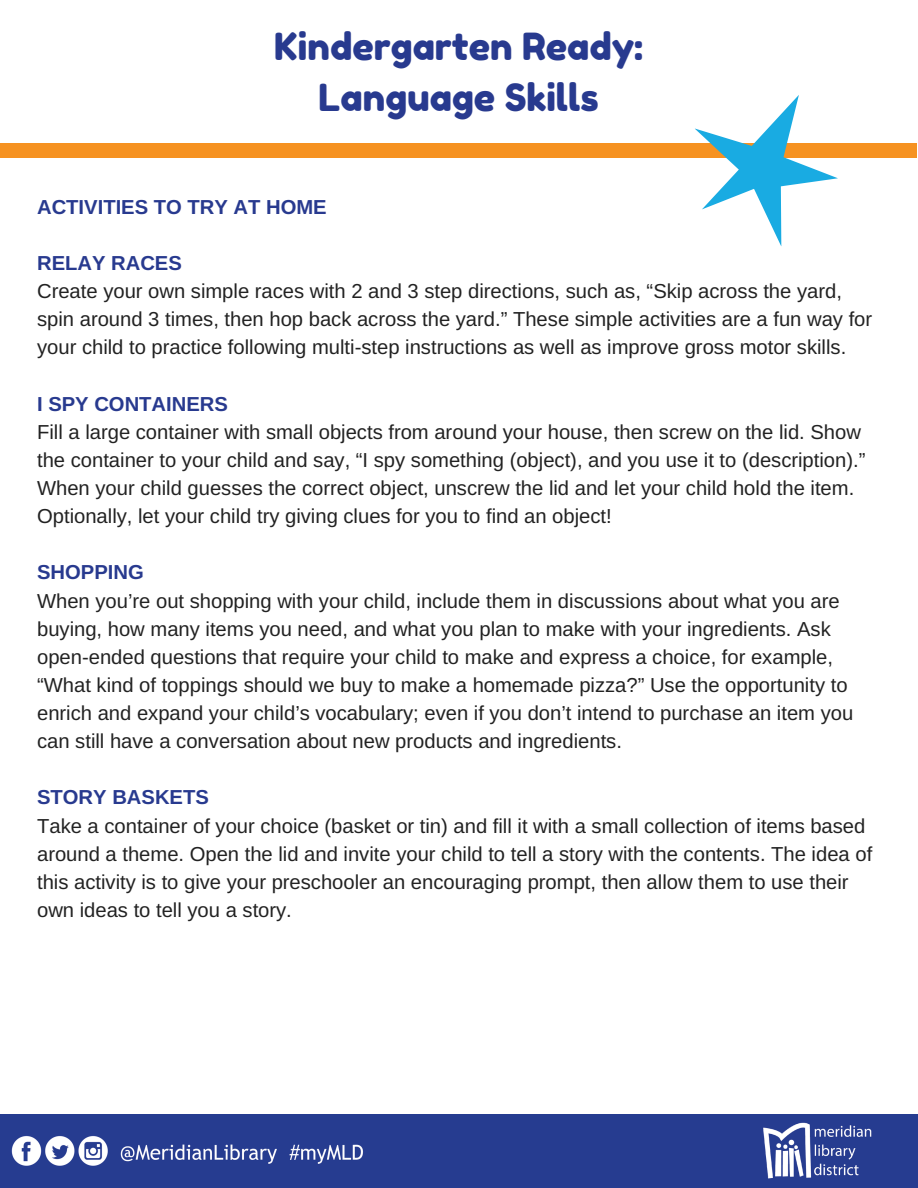
<style>
.page{position:relative;width:918px;height:1188px;background:#fff}
.page>*{position:absolute;margin:0;border:0;box-sizing:border-box;transform-origin:0 0}
.t1{font:37.35px/51.8px "Fredoka One";color:#283a8f;text-align:center}
.t2{font:20.25px/28.2px "Arimo";color:#222}
.t3{font:700 20.25px "Arimo";color:#283a8f}
</style>
<div class="page">
<img style="left:0;top:1115px;width:918px;height:73px">
<div style="left:0;top:143px;width:917px;height:14px;background:#f69221"></div>
<svg style="left:667px;top:95px;width:193px;height:151px"></svg>
<h1 class="t1" style="left:274px;top:20px;width:371px">Kindergarten Ready:<br>Language Skills</h1>
<p class="t3" style="left:37px;top:195px;width:291px">ACTIVITIES TO TRY AT HOME</p>
<p class="t3" style="left:37px;top:252px;width:146px">RELAY RACES</p>
<p class="t2" style="left:37px;top:277px;width:837px">Create your own simple races with 2 and 3 step directions, such as, “Skip across the yard, spin around 3 times, then hop back across the yard.” These simple activities are a fun way for your child to practice following multi-step instructions as well as improve gross motor skills.</p>
<p class="t3" style="left:37px;top:392px;width:192px">I SPY CONTAINERS</p>
<p class="t2" style="left:37px;top:418px;width:830px">Fill a large container with small objects from around your house, then screw on the lid. Show the container to your child and say, “I spy something (object), and you use it to (description).” When your child guesses the correct object, unscrew the lid and let your child hold the item.<br>Optionally, let your child try giving clues for you to find an object!</p>
<p class="t3" style="left:37px;top:561px;width:108px">SHOPPING</p>
<p class="t2" style="left:37px;top:586px;width:818px">When you’re out shopping with your child, include them in discussions about what you are buying, how many items you need, and what you plan to make with your ingredients. Ask open-ended questions that require your child to make and express a choice, for example, “What kind of toppings should we buy to make a homemade pizza?” Use the opportunity to enrich and expand your child’s vocabulary; even if you don’t intend to purchase an item you can still have a conversation about new products and ingredients.</p>
<p class="t3" style="left:37px;top:786px;width:173px">STORY BASKETS</p>
<p class="t2" style="left:37px;top:811px;width:837px">Take a container of your choice (basket or tin) and fill it with a small collection of items based around a theme. Open the lid and invite your child to tell a story with the contents. The idea of this activity is to give your preschooler an encouraging prompt, then allow them to use their own ideas to tell you a story.</p>
</div>
